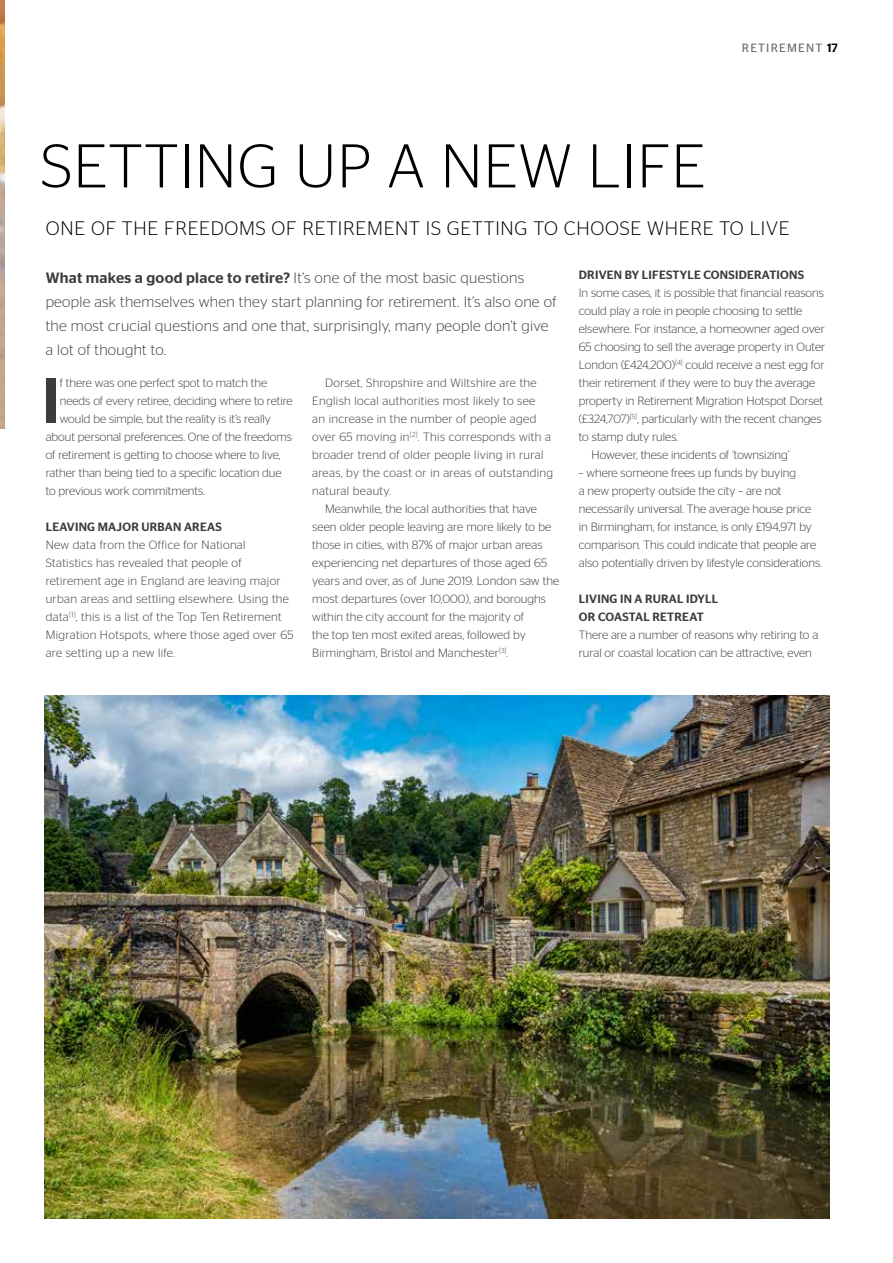
<style>
.page{position:relative;width:893px;height:1263px;background:#fff}
.page>*{position:absolute;margin:0;border:0;box-sizing:border-box;transform-origin:0 0}
.t1{font:500 63.45px "Stag Sans";color:#3c3c3b}
.t2{font:300 61.5px "Stag Sans";letter-spacing:.02em;color:#000}
.t3{font:300 19.5px "Stag Sans";letter-spacing:.04em;color:#000}
.t4{font:300 15px/24px "Stag Sans";letter-spacing:.02em;color:#3c3c3b}
.t5{font:300 12px/18px "Stag Sans";color:#3c3c3b}
.t6{font:300 12px/18px "Stag Sans";letter-spacing:.03em;color:#3c3c3b}
.t7{font:500 12px/18px "Stag Sans";letter-spacing:.02em;color:#3c3c3b}
.t8{font:12px "Stag Sans";letter-spacing:.1em;color:#706f6f}
.s1{font-weight:500;color:#000}
.s2{font-weight:500}
</style>
<div class="page">
<img style="left:0;top:0;width:4px;height:429px">
<img style="left:45px;top:696px;width:784px;height:522px">
<p class="t8" style="left:742px;top:41px;width:97px">RETIREMENT <span class="s1">17</span></p>
<h2 class="t2" style="left:41px;top:132px;width:666px">SETTING UP A NEW LIFE</h2>
<h3 class="t3" style="left:46px;top:217px;width:745px">ONE OF THE FREEDOMS OF RETIREMENT IS GETTING TO CHOOSE WHERE TO LIVE</h3>
<p class="t4" style="left:46px;top:266px;width:512px"><span class="s2">What makes a good place to retire?</span> It’s one of the most basic questions people ask themselves when they start planning for retirement. It’s also one of the most crucial questions and one that, surprisingly, many people don’t give a lot of thought to.</p>
<p class="t7" style="left:579px;top:266px;width:227px">DRIVEN BY LIFESTYLE CONSIDERATIONS</p>
<p class="t5" style="left:579px;top:284px;width:247px">In some cases, it is possible that financial reasons</p>
<p class="t5" style="left:579px;top:302px;width:225px">could play a role in people choosing to settle</p>
<p class="t5" style="left:579px;top:320px;width:247px">elsewhere. For instance, a homeowner aged over</p>
<p class="t5" style="left:579px;top:338px;width:248px">65 choosing to sell the average property in Outer</p>
<p class="t5" style="left:579px;top:356px;width:247px">London (£424,200)<sup>[4]</sup> could receive a nest egg for</p>
<p class="t5" style="left:579px;top:374px;width:238px">their retirement if they were to buy the average</p>
<p class="t5" style="left:579px;top:392px;width:246px">property in Retirement Migration Hotspot Dorset</p>
<p class="t5" style="left:579px;top:410px;width:244px">(£324,707)<sup>[5]</sup>, particularly with the recent changes</p>
<p class="t5" style="left:579px;top:428px;width:101px">to stamp duty rules.</p>
<p class="t5" style="left:592px;top:446px;width:199px">However, these incidents of ‘townsizing’</p>
<p class="t5" style="left:579px;top:464px;width:245px">– where someone frees up funds by buying<br>a new property outside the city – are not necessarily universal. The average house price in Birmingham, for instance, is only £194,971 by comparison. This could indicate that people are also potentially driven by lifestyle considerations.</p>
<p class="t7" style="left:579px;top:590px;width:141px">LIVING IN A RURAL IDYLL<br>OR COASTAL RETREAT</p>
<p class="t5" style="left:579px;top:626px;width:241px">There are a number of reasons why retiring to a rural or coastal location can be attractive, even</p>
<p class="t6" style="left:312px;top:374px;width:242px;text-indent:13px">Dorset, Shropshire and Wiltshire are the English local authorities most likely to see<br>an increase in the number of people aged over 65 moving in<sup>[2]</sup>. This corresponds with a broader trend of older people living in rural areas, by the coast or in areas of outstanding natural beauty.</p>
<p class="t5" style="left:312px;top:500px;width:248px;text-indent:13px">Meanwhile, the local authorities that have seen older people leaving are more likely to be those in cities, with 87% of major urban areas experiencing net departures of those aged 65 years and over, as of June 2019. London saw the most departures (over 10,000), and boroughs within the city account for the majority of<br>the top ten most exited areas, followed by Birmingham, Bristol and Manchester<sup>[3]</sup>.</p>
<h1 class="t1" style="left:42px;top:364px;width:20px">I</h1>
<p class="t5" style="left:60px;top:374px;width:209px">f there was one perfect spot to match the</p>
<p class="t5" style="left:60px;top:392px;width:234px">needs of every retiree, deciding where to retire</p>
<p class="t5" style="left:60px;top:410px;width:213px">would be simple, but the reality is it’s really</p>
<p class="t5" style="left:46px;top:428px;width:248px">about personal preferences. One of the freedoms</p>
<p class="t5" style="left:46px;top:446px;width:236px">of retirement is getting to choose where to live,</p>
<p class="t5" style="left:46px;top:464px;width:237px">rather than being tied to a specific location due</p>
<p class="t5" style="left:46px;top:482px;width:161px">to previous work commitments.</p>
<p class="t7" style="left:46px;top:518px;width:177px">LEAVING MAJOR URBAN AREAS</p>
<p class="t6" style="left:46px;top:536px;width:249px">New data from the Office for National Statistics has revealed that people of retirement age in England are leaving major urban areas and settling elsewhere. Using the data<sup>[1]</sup>, this is a list of the Top Ten Retirement Migration Hotspots, where those aged over 65 are setting up a new life.</p>
</div>
